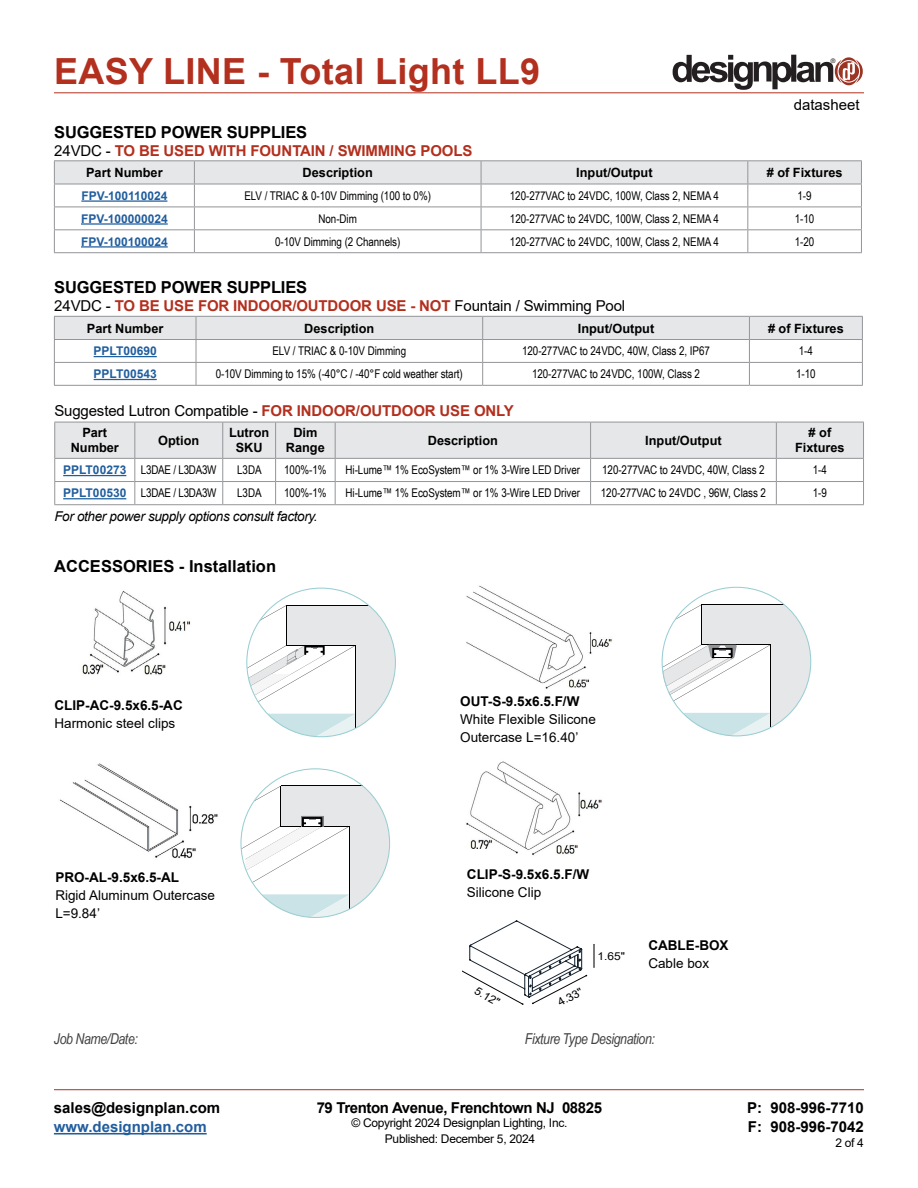
<style>
.page{position:relative;width:918px;height:1188px;background:#fff}
.page>*{position:absolute;margin:0;border:0;box-sizing:border-box;transform-origin:0 0}
.t1{font:700 36px "Arial";letter-spacing:.01em;color:#b32f1e}
.t2{font:700 16.5px "Arial";letter-spacing:-.01em;color:#000}
.t3{font:700 15px "Arial";letter-spacing:-.01em;color:#b32f1e}
.t4{font:15px "Arial";letter-spacing:-.01em;color:#000}
.t5{font:700 15px/19.5px "Arial";color:#000}
.t6{font:italic 15px "Arial Narrow";letter-spacing:-.025em;color:#414042}
.t7{font:700 15px "Arial";letter-spacing:-.025em;color:#000}
.t8{font:700 15px "Arial";color:#215e9e}
.t9{font:13.5px/18px "Arial";color:#000}
.t10{font:700 13.5px "Arial";color:#000}
.t11{font:italic 13.5px "Arial";letter-spacing:-.025em;color:#000}
.t12{font:700 12.75px/15px "Arial";color:#000;text-align:center}
.t13{font:12px "Arial Narrow";letter-spacing:-.005em;color:#000}
.t14{font:12px "Arial";letter-spacing:-.025em;color:#000}
.t15{font:700 12px "Arial";color:#215e9e}
.t16{font:11.1px "Arial";color:#000;scale:1.05 1}
.t17{font:10.95px "Arial";color:#000;scale:1.1 1}
.t18{font:6.3px "Helvetica";color:#231f20}
.s1{font-weight:400;color:#000}
.s2{font-weight:700;color:#b32f1e}
.s3{font-family:"Arial";font-weight:700;color:#215e9e}
</style>
<div class="page">
<hr style="left:54px;top:93px;width:810px;height:1px;background:#b32f1e">
<hr style="left:54px;top:1089px;width:810px;height:1px;background:#b32f1e">
<hr style="left:54px;top:1133px;width:153px;height:2px;background:#215e9e">
<svg style="left:673px;top:55px;width:190px;height:35px"></svg>
<img style="left:82px;top:591px;width:108px;height:84px">
<img style="left:60px;top:763px;width:158px;height:95px">
<img style="left:466px;top:585px;width:146px;height:104px">
<svg style="left:246px;top:588px;width:150px;height:150px"></svg>
<svg style="left:662px;top:587px;width:150px;height:149px"></svg>
<svg style="left:240px;top:768px;width:151px;height:150px"></svg>
<img style="left:466px;top:761px;width:136px;height:94px">
<svg style="left:463px;top:920px;width:124px;height:85px"></svg>
<svg style="left:594px;top:944px;width:1px;height:24px"></svg>
<hr style="left:196px;top:385px;width:287px;height:1px;background:#939598">
<hr style="left:483px;top:385px;width:266px;height:1px;background:#939598">
<hr style="left:749px;top:385px;width:114px;height:1px;background:#939598">
<svg style="left:54px;top:316px;width:809px;height:69px"></svg>
<hr style="left:54px;top:385px;width:142px;height:1px;background:#939598">
<hr style="left:94px;top:356px;width:63px;height:1px;background:#215e9e">
<hr style="left:94px;top:379px;width:63px;height:1px;background:#215e9e">
<hr style="left:54px;top:504px;width:81px;height:1px;background:#939598">
<hr style="left:135px;top:504px;width:88px;height:1px;background:#939598">
<hr style="left:223px;top:504px;width:53px;height:1px;background:#939598">
<hr style="left:276px;top:504px;width:59px;height:1px;background:#939598">
<hr style="left:335px;top:504px;width:256px;height:1px;background:#939598">
<hr style="left:591px;top:504px;width:185px;height:1px;background:#939598">
<hr style="left:776px;top:504px;width:88px;height:1px;background:#939598">
<svg style="left:54px;top:423px;width:810px;height:81px"></svg>
<hr style="left:54px;top:422px;width:81px;height:1px;background:#939598">
<hr style="left:54px;top:422px;width:1px;height:36px;background:#939598">
<hr style="left:135px;top:422px;width:88px;height:1px;background:#939598">
<hr style="left:223px;top:422px;width:53px;height:1px;background:#939598">
<hr style="left:276px;top:422px;width:59px;height:1px;background:#939598">
<hr style="left:335px;top:422px;width:256px;height:1px;background:#939598">
<hr style="left:591px;top:422px;width:185px;height:1px;background:#939598">
<hr style="left:776px;top:422px;width:88px;height:1px;background:#939598">
<hr style="left:863px;top:422px;width:1px;height:36px;background:#939598">
<hr style="left:63px;top:475px;width:63px;height:1px;background:#215e9e">
<hr style="left:63px;top:498px;width:63px;height:1px;background:#215e9e">
<hr style="left:54px;top:252px;width:140px;height:1px;background:#939598">
<hr style="left:194px;top:252px;width:287px;height:1px;background:#939598">
<hr style="left:481px;top:252px;width:267px;height:1px;background:#939598">
<hr style="left:748px;top:252px;width:114px;height:1px;background:#939598">
<hr style="left:54px;top:160px;width:140px;height:1px;background:#939598">
<hr style="left:194px;top:160px;width:287px;height:1px;background:#939598">
<hr style="left:481px;top:160px;width:267px;height:1px;background:#939598">
<hr style="left:748px;top:160px;width:114px;height:1px;background:#939598">
<svg style="left:54px;top:161px;width:808px;height:91px"></svg>
<hr style="left:81px;top:200px;width:86px;height:2px;background:#215e9e">
<hr style="left:81px;top:223px;width:87px;height:2px;background:#215e9e">
<hr style="left:81px;top:246px;width:87px;height:2px;background:#215e9e">
<h1 class="t1" style="left:54px;top:46px;width:488px">EASY LINE - Total Light LL9</h1>
<p class="t18" style="left:831px;top:57px;width:6px">®</p>
<p class="t4" style="left:794px;top:95px;width:67px">datasheet</p>
<h2 class="t2" style="left:54px;top:120px;width:254px">SUGGESTED POWER SUPPLIES</h2>
<p class="t3" style="left:54px;top:140px;width:420px"><span class="s1">24VDC -</span> TO BE USED WITH FOUNTAIN / SWIMMING POOLS</p>
<p class="t12" style="left:86px;top:165px;width:78px">Part Number</p>
<p class="t12" style="left:303px;top:165px;width:72px">Description</p>
<p class="t12" style="left:576px;top:165px;width:78px">Input/Output</p>
<p class="t12" style="left:767px;top:165px;width:77px"># of Fixtures</p>
<p class="t15" style="left:81px;top:187px;width:88px">FPV-100110024</p>
<p class="t13" style="left:244px;top:187px;width:188px">ELV / TRIAC &amp; 0-10V Dimming (100 to 0%)</p>
<p class="t13" style="left:510px;top:187px;width:211px">120-277VAC to 24VDC, 100W, Class 2, NEMA 4</p>
<p class="t13" style="left:798px;top:187px;width:16px">1-9</p>
<p class="t15" style="left:81px;top:210px;width:88px">FPV-100000024</p>
<p class="t13" style="left:319px;top:210px;width:40px">Non-Dim</p>
<p class="t13" style="left:510px;top:210px;width:211px">120-277VAC to 24VDC, 100W, Class 2, NEMA 4</p>
<p class="t13" style="left:795px;top:210px;width:21px">1-10</p>
<p class="t15" style="left:81px;top:233px;width:88px">FPV-100100024</p>
<p class="t13" style="left:275px;top:233px;width:127px">0-10V Dimming (2 Channels)</p>
<p class="t13" style="left:510px;top:233px;width:211px">120-277VAC to 24VDC, 100W, Class 2, NEMA 4</p>
<p class="t13" style="left:795px;top:233px;width:21px">1-20</p>
<h2 class="t2" style="left:54px;top:276px;width:254px">SUGGESTED POWER SUPPLIES</h2>
<p class="t3" style="left:54px;top:295px;width:573px"><span class="s1">24VDC -</span> TO BE USE FOR INDOOR/OUTDOOR USE - NOT <span class="s1">Fountain / Swimming Pool</span></p>
<p class="t12" style="left:87px;top:321px;width:78px">Part Number</p>
<p class="t12" style="left:304px;top:321px;width:72px">Description</p>
<p class="t12" style="left:578px;top:321px;width:78px">Input/Output</p>
<p class="t12" style="left:768px;top:321px;width:77px"># of Fixtures</p>
<p class="t15" style="left:94px;top:343px;width:65px">PPLT00690</p>
<p class="t13" style="left:272px;top:342px;width:135px">ELV / TRIAC &amp; 0-10V Dimming</p>
<p class="t13" style="left:522px;top:342px;width:189px">120-277VAC to 24VDC, 40W, Class 2, IP67</p>
<p class="t13" style="left:799px;top:342px;width:16px">1-4</p>
<p class="t15" style="left:94px;top:366px;width:65px">PPLT00543</p>
<p class="t13" style="left:216px;top:365px;width:248px">0-10V Dimming to 15% (-40°C / -40°F cold weather start)</p>
<p class="t13" style="left:532px;top:365px;width:169px">120-277VAC to 24VDC, 100W, Class 2</p>
<p class="t13" style="left:796px;top:365px;width:21px">1-10</p>
<p class="t4" style="left:54px;top:400px;width:461px">Suggested Lutron Compatible - <span class="s2">FOR INDOOR/OUTDOOR USE ONLY</span></p>
<p class="t12" style="left:71px;top:426px;width:50px">Part<br>Number</p>
<p class="t12" style="left:158px;top:433px;width:43px">Option</p>
<p class="t12" style="left:229px;top:426px;width:42px">Lutron<br>SKU</p>
<p class="t12" style="left:286px;top:426px;width:40px">Dim<br>Range</p>
<p class="t12" style="left:428px;top:433px;width:72px">Description</p>
<p class="t12" style="left:645px;top:433px;width:78px">Input/Output</p>
<p class="t12" style="left:795px;top:426px;width:51px"># of<br>Fixtures</p>
<p class="t13" style="left:63px;top:461px;width:155px"><span class="s3">PPLT00273</span> L3DAE / L3DA3W</p>
<p class="t13" style="left:237px;top:461px;width:26px">L3DA</p>
<p class="t13" style="left:284px;top:461px;width:44px">100%-1%</p>
<p class="t13" style="left:346px;top:461px;width:236px">Hi-Lume™ 1% EcoSystem™ or 1% 3-Wire LED Driver</p>
<p class="t13" style="left:602px;top:461px;width:164px">120-277VAC to 24VDC, 40W, Class 2</p>
<p class="t13" style="left:813px;top:461px;width:16px">1-4</p>
<p class="t13" style="left:63px;top:484px;width:155px"><span class="s3">PPLT00530</span> L3DAE / L3DA3W</p>
<p class="t13" style="left:237px;top:484px;width:26px">L3DA</p>
<p class="t13" style="left:284px;top:484px;width:44px">100%-1%</p>
<p class="t13" style="left:346px;top:484px;width:236px">Hi-Lume™ 1% EcoSystem™ or 1% 3-Wire LED Driver</p>
<p class="t13" style="left:601px;top:484px;width:167px">120-277VAC to 24VDC , 96W, Class 2</p>
<p class="t13" style="left:813px;top:484px;width:16px">1-9</p>
<p class="t11" style="left:54px;top:507px;width:265px">For other power supply options consult factory.</p>
<h2 class="t2" style="left:54px;top:555px;width:223px">ACCESSORIES - Installation</h2>
<p class="t10" style="left:55px;top:695px;width:130px">CLIP-AC-9.5x6.5-AC</p>
<p class="t9" style="left:55px;top:714px;width:122px">Harmonic steel clips</p>
<p class="t10" style="left:55px;top:868px;width:125px">PRO-AL-9.5x6.5-AL</p>
<p class="t9" style="left:55px;top:886px;width:161px">Rigid Aluminum Outercase<br>L=9.84’</p>
<p class="t10" style="left:460px;top:692px;width:121px">OUT-S-9.5x6.5.F/W</p>
<p class="t9" style="left:460px;top:710px;width:137px">White Flexible Silicone<br>Outercase L=16.40’</p>
<p class="t10" style="left:467px;top:864px;width:124px">CLIP-S-9.5x6.5.F/W</p>
<p class="t9" style="left:467px;top:883px;width:76px">Silicone Clip</p>
<p class="t16" style="left:479px;top:983px;width:27px;rotate:29deg">5.12"</p>
<p class="t16" style="left:555px;top:996px;width:27px;rotate:-27deg">4.33"</p>
<p class="t17" style="left:598px;top:948px;width:26px">1.65"</p>
<p class="t10" style="left:648px;top:935px;width:82px">CABLE-BOX</p>
<p class="t9" style="left:648px;top:954px;width:62px">Cable box</p>
<p class="t6" style="left:54px;top:1028px;width:85px">Job Name/Date:</p>
<p class="t6" style="left:525px;top:1029px;width:132px">Fixture Type Designation:</p>
<p class="t5" style="left:54px;top:1098px;width:168px">sales@designplan.com</p>
<p class="t8" style="left:54px;top:1116px;width:154px">www.designplan.com</p>
<p class="t7" style="left:317px;top:1097px;width:287px">79 Trenton Avenue, Frenchtown NJ 08825</p>
<p class="t14" style="left:351px;top:1115px;width:217px">© Copyright 2024 Designplan Lighting, Inc.</p>
<p class="t5" style="left:747px;top:1098px;width:118px">P: 908-996-7710<br>F: 908-996-7042</p>
<p class="t14" style="left:385px;top:1130px;width:152px">Published: December 5, 2024</p>
<p class="t14" style="left:835px;top:1135px;width:30px">2 of 4</p>
</div>
